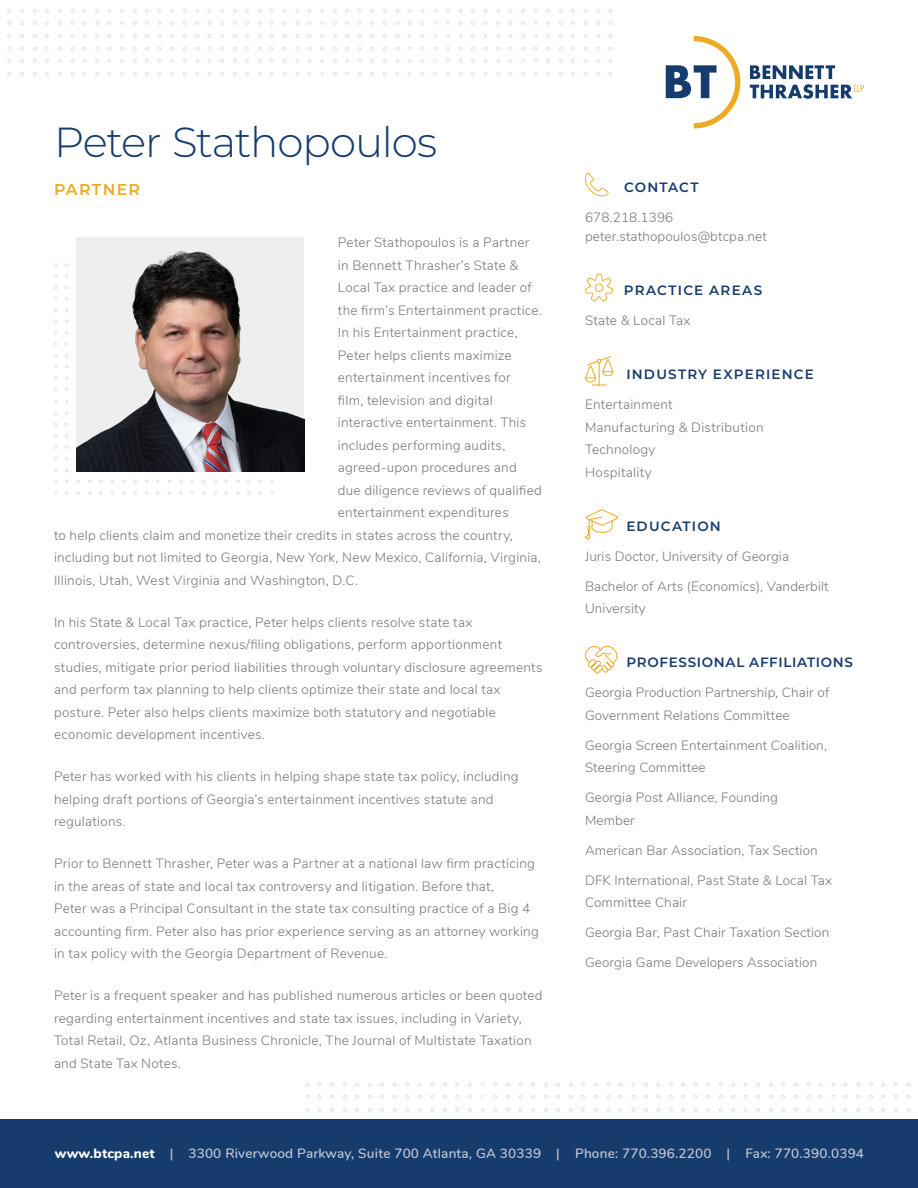
<style>
.page{position:relative;width:918px;height:1188px;background:#fff}
.page>*{position:absolute;margin:0;border:0;box-sizing:border-box;transform-origin:0 0}
.t1{font:300 42px "Montserrat";letter-spacing:-.025em;color:#163c6d}
.t2{font:600 15.75px "Montserrat";letter-spacing:.08em;color:#ebab22}
.t3{font:300 13.5px/22.5px "Nunito";letter-spacing:.015em;color:#76787b}
.t4{font:600 13.5px "Nunito";letter-spacing:.015em;color:#bdc5d7}
.t5{font:600 13.5px "Montserrat";letter-spacing:.085em;color:#163c6d}
.t6{font:600 13.5px "Montserrat";letter-spacing:.05em;color:#163c6d}
.s1{font-weight:800;color:#fff}
</style>
<div class="page">
<svg style="left:585px;top:173px;width:24px;height:24px"></svg>
<svg style="left:585px;top:274px;width:28px;height:27px"></svg>
<svg style="left:585px;top:356px;width:29px;height:30px"></svg>
<svg style="left:585px;top:509px;width:34px;height:31px"></svg>
<svg style="left:584px;top:645px;width:34px;height:29px"></svg>
<svg style="left:750px;top:65px;width:114px;height:34px"></svg>
<svg style="left:666px;top:36px;width:74px;height:92px"></svg>
<img style="left:7px;top:9px;width:606px;height:67px">
<img style="left:304px;top:1083px;width:614px;height:37px">
<img style="left:54px;top:263px;width:220px;height:232px">
<div style="left:0;top:1120px;width:918px;height:68px;background:#163c6d"></div>
<img style="left:76px;top:240px;width:228px;height:232px">
<p class="t1" style="left:54px;top:114px;width:385px">Peter Stathopoulos</p>
<p class="t2" style="left:54px;top:178px;width:88px">PARTNER</p>
<p class="t3" style="left:338px;top:231px;width:193px">Peter Stathopoulos is a Partner</p>
<p class="t3" style="left:338px;top:253px;width:182px">in Bennett Thrasher’s State &amp;</p>
<p class="t3" style="left:338px;top:276px;width:195px">Local Tax practice and leader of</p>
<p class="t3" style="left:338px;top:298px;width:206px">the firm’s Entertainment practice.</p>
<p class="t3" style="left:338px;top:321px;width:181px">In his Entertainment practice,</p>
<p class="t3" style="left:338px;top:343px;width:175px">Peter helps clients maximize</p>
<p class="t3" style="left:338px;top:366px;width:174px">entertainment incentives for</p>
<p class="t3" style="left:338px;top:388px;width:156px">film, television and digital</p>
<p class="t3" style="left:338px;top:411px;width:190px">interactive entertainment. This</p>
<p class="t3" style="left:338px;top:433px;width:169px">includes performing audits,</p>
<p class="t3" style="left:338px;top:456px;width:180px">agreed-upon procedures and</p>
<p class="t3" style="left:338px;top:478px;width:206px">due diligence reviews of qualified</p>
<p class="t3" style="left:338px;top:501px;width:172px">entertainment expenditures</p>
<p class="t3" style="left:54px;top:523px;width:460px">to help clients claim and monetize their credits in states across the country,</p>
<p class="t3" style="left:54px;top:546px;width:488px">including but not limited to Georgia, New York, New Mexico, California, Virginia,</p>
<p class="t3" style="left:54px;top:568px;width:306px">Illinois, Utah, West Virginia and Washington, D.C.</p>
<p class="t3" style="left:54px;top:610px;width:490px">In his State &amp; Local Tax practice, Peter helps clients resolve state tax controversies, determine nexus/filing obligations, perform apportionment studies, mitigate prior period liabilities through voluntary disclosure agreements and perform tax planning to help clients optimize their state and local tax posture. Peter also helps clients maximize both statutory and negotiable economic development incentives.</p>
<p class="t3" style="left:54px;top:765px;width:466px">Peter has worked with his clients in helping shape state tax policy, including helping draft portions of Georgia’s entertainment incentives statute and regulations.</p>
<p class="t3" style="left:54px;top:852px;width:486px">Prior to Bennett Thrasher, Peter was a Partner at a national law firm practicing in the areas of state and local tax controversy and litigation. Before that,<br>Peter was a Principal Consultant in the state tax consulting practice of a Big 4 accounting firm. Peter also has prior experience serving as an attorney working in tax policy with the Georgia Department of Revenue.</p>
<p class="t3" style="left:54px;top:984px;width:490px">Peter is a frequent speaker and has published numerous articles or been quoted regarding entertainment incentives and state tax issues, including in Variety, Total Retail, Oz, Atlanta Business Chronicle, The Journal of Multistate Taxation and State Tax Notes.</p>
<p class="t5" style="left:624px;top:178px;width:76px">CONTACT</p>
<p class="t3" style="left:585px;top:207px;width:183px;line-height:19.5px">678.218.1396 peter.stathopoulos@btcpa.net</p>
<p class="t5" style="left:624px;top:281px;width:140px">PRACTICE AREAS</p>
<p class="t3" style="left:585px;top:309px;width:107px">State &amp; Local Tax</p>
<p class="t5" style="left:626px;top:365px;width:189px">INDUSTRY EXPERIENCE</p>
<p class="t3" style="left:585px;top:393px;width:180px">Entertainment<br>Manufacturing &amp; Distribution<br>Technology<br>Hospitality</p>
<p class="t5" style="left:626px;top:517px;width:96px">EDUCATION</p>
<p class="t3" style="left:585px;top:544px;width:206px">Juris Doctor, University of Georgia</p>
<p class="t3" style="left:585px;top:574px;width:245px">Bachelor of Arts (Economics), Vanderbilt<br>University</p>
<p class="t6" style="left:627px;top:653px;width:228px">PROFESSIONAL AFFILIATIONS</p>
<p class="t3" style="left:585px;top:681px;width:246px">Georgia Production Partnership, Chair of<br>Government Relations Committee</p>
<p class="t3" style="left:585px;top:733px;width:243px">Georgia Screen Entertainment Coalition,<br>Steering Committee</p>
<p class="t3" style="left:585px;top:786px;width:195px">Georgia Post Alliance, Founding<br>Member</p>
<p class="t3" style="left:585px;top:838px;width:234px">American Bar Association, Tax Section</p>
<p class="t3" style="left:585px;top:868px;width:248px">DFK International, Past State &amp; Local Tax<br>Committee Chair</p>
<p class="t3" style="left:585px;top:921px;width:246px">Georgia Bar, Past Chair Taxation Section</p>
<p class="t3" style="left:585px;top:951px;width:234px">Georgia Game Developers Association</p>
<p class="t4" style="left:55px;top:1144px;width:811px"><span class="s1">www.btcpa.net</span> | 3300 Riverwood Parkway, Suite 700 Atlanta, GA 30339 | Phone: 770.396.2200 | Fax: 770.390.0394</p>
</div>
